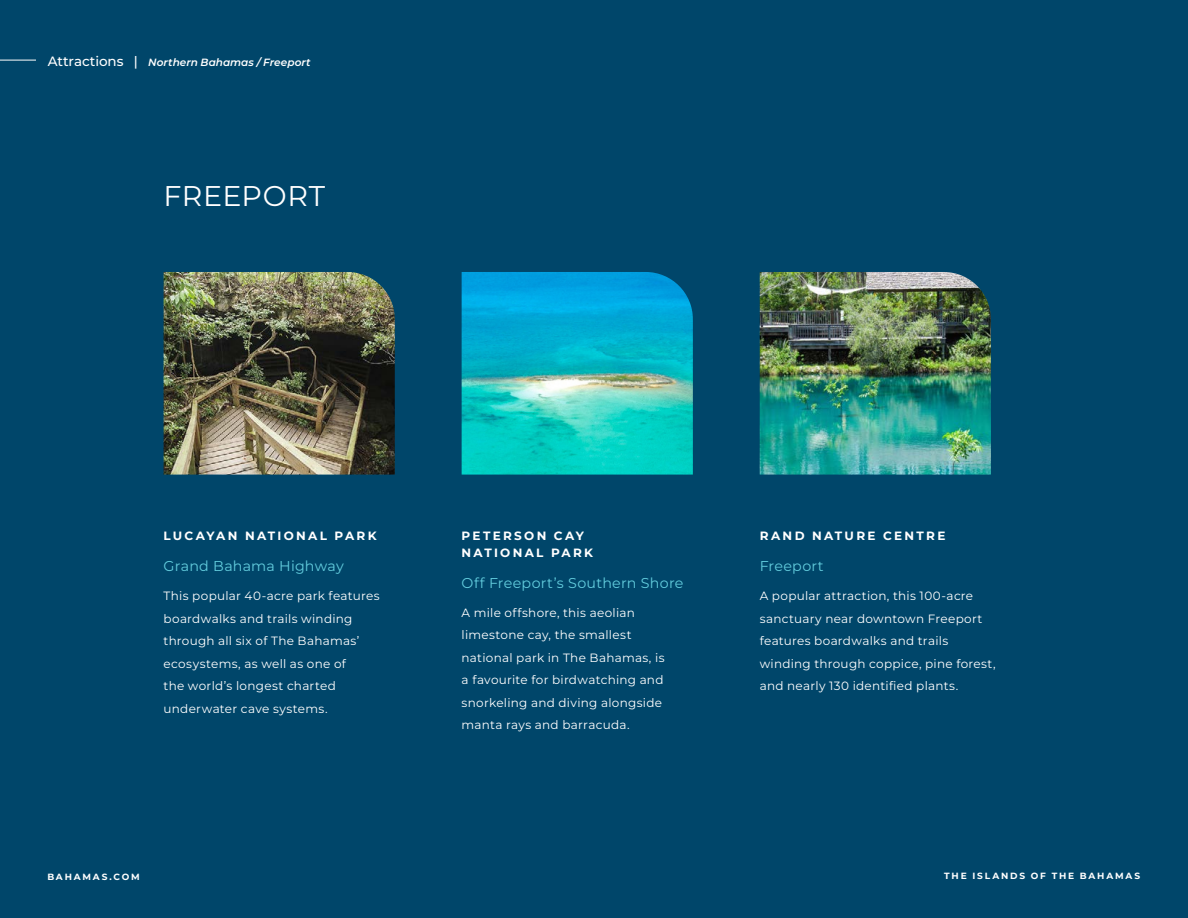
<style>
.page{position:relative;width:1188px;height:918px;background:#00466a}
.page>*{position:absolute;margin:0;border:0;box-sizing:border-box;transform-origin:0 0}
.t1{font:28.5px "Montserrat";letter-spacing:.025em;color:#fff}
.t2{font:14.25px "Montserrat";letter-spacing:.015em;color:#62ccdd}
.t3{font:12px/22.5px "Montserrat";letter-spacing:.025em;color:#fff}
.t4{font:700 12px/16.5px "Montserrat";letter-spacing:.195em;color:#fff}
.t5{font:italic 600 10.5px "Montserrat";color:#fff}
.t6{font:700 9px "Montserrat";letter-spacing:.2em;color:#fff}
.s1{font-weight:500;font-style:normal;font-size:13.5px}
</style>
<div class="page">
<img style="left:164px;top:272px;width:231px;height:203px">
<hr style="left:0;top:60px;width:36px;height:1px;background:#fff">
<img style="left:462px;top:272px;width:231px;height:203px">
<img style="left:760px;top:272px;width:231px;height:203px">
<p class="t5" style="left:48px;top:55px;width:264px"><span class="s1">Attractions |</span> Northern Bahamas / Freeport</p>
<h1 class="t1" style="left:164px;top:177px;width:163px">FREEPORT</h1>
<p class="t4" style="left:164px;top:528px;width:215px">LUCAYAN NATIONAL PARK</p>
<p class="t2" style="left:164px;top:557px;width:182px">Grand Bahama Highway</p>
<p class="t3" style="left:164px;top:585px;width:217px">This popular 40-acre park features boardwalks and trails winding through all six of The Bahamas’ ecosystems, as well as one of<br>the world’s longest charted underwater cave systems.</p>
<p class="t4" style="left:462px;top:528px;width:133px">PETERSON CAY<br>NATIONAL PARK</p>
<p class="t2" style="left:462px;top:573px;width:223px">Off Freeport’s Southern Shore</p>
<p class="t3" style="left:462px;top:601px;width:204px">A mile offshore, this aeolian limestone cay, the smallest national park in The Bahamas, is a favourite for birdwatching and snorkeling and diving alongside manta rays and barracuda.</p>
<p class="t4" style="left:760px;top:528px;width:187px">RAND NATURE CENTRE</p>
<p class="t2" style="left:760px;top:557px;width:66px">Freeport</p>
<p class="t3" style="left:760px;top:585px;width:237px">A popular attraction, this 100-acre sanctuary near downtown Freeport features boardwalks and trails winding through coppice, pine forest, and nearly 130 identified plants.</p>
<p class="t6" style="left:47px;top:870px;width:94px">BAHAMAS.COM</p>
<p class="t6" style="left:944px;top:870px;width:197px">THE ISLANDS OF THE BAHAMAS</p>
</div>
